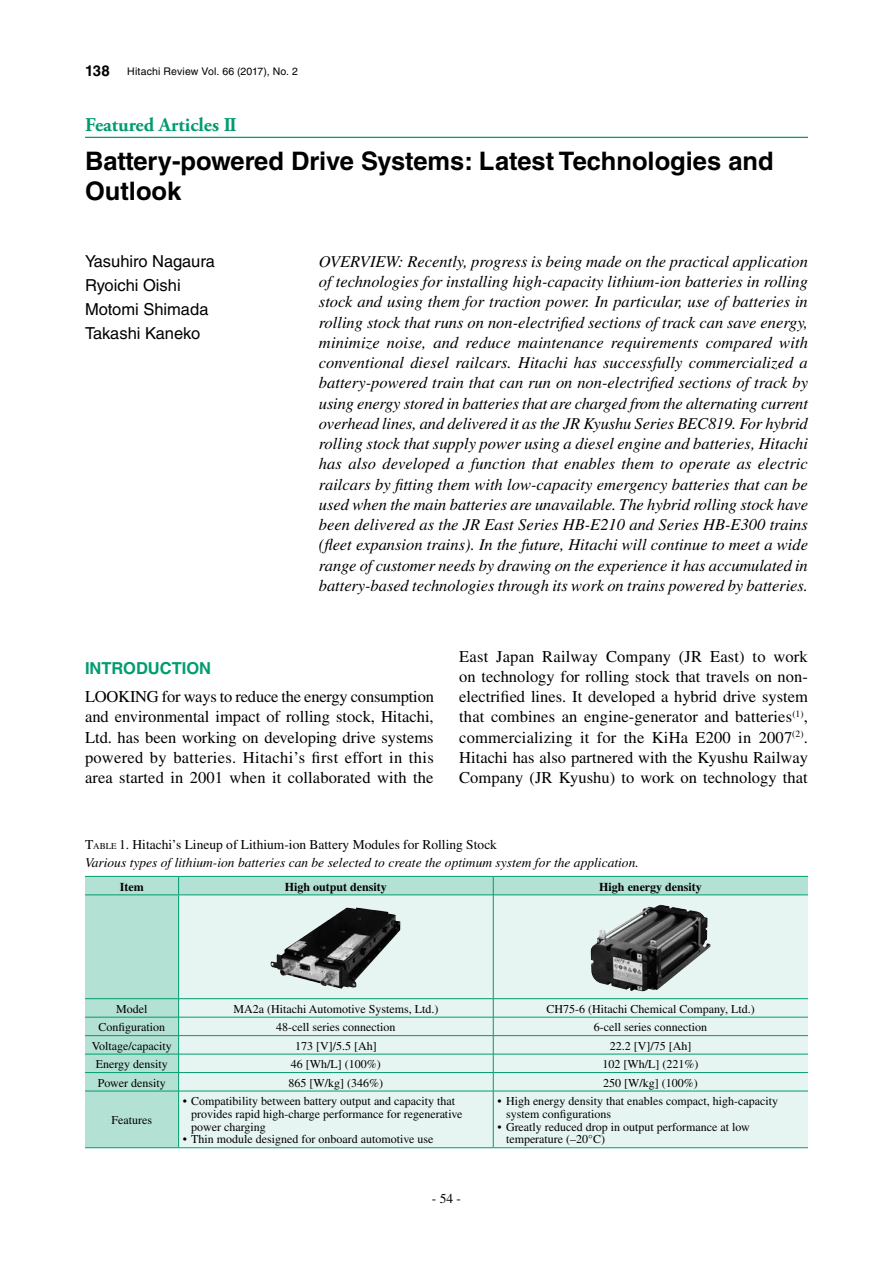
<style>
.page{position:relative;width:893px;height:1263px;background:#fff}
.page>*{position:absolute;margin:0;border:0;box-sizing:border-box;transform-origin:0 0}
.t1{font:700 25.5px/30px "Helvetica LT Std";color:#000}
.t2{font:700 19.5px "Adobe Garamond Pro";color:#009c70}
.t3{font:italic 16.5px/20.2px "Times LT Std";letter-spacing:-.005em;color:#000;text-align:justify}
.t4{font:16.5px/20.2px "Times LT Std";letter-spacing:.005em;color:#000;text-align:justify}
.t5{font:16.5px/24px "Helvetica LT Std";color:#000}
.t6{font:700 16.5px "Helvetica LT Std";color:#009c70}
.t7{font:700 15px "Helvetica LT Std";color:#000}
.t8{font:italic 13.5px/18px "Times LT Std";color:#000}
.t9{font:13.5px "Times LT Std";color:#000}
.t10{font:12px/12.8px "Times LT Std";color:#000}
.t11{font:700 12px "Times LT Std";color:#000}
.t12{font:10.5px "Helvetica LT Std";letter-spacing:.015em;color:#000}
.s1{font-style:normal}
.s2{font-style:normal;font-size:9px}
</style>
<div class="page">
<hr style="left:85px;top:137px;width:723px;height:1px;background:#009c70">
<div style="left:85px;top:877px;width:723px;height:270px;background:#b3e1d4"></div>
<div style="left:179px;top:895px;width:629px;height:252px;background:#e6f5f1"></div>
<hr style="left:85px;top:876px;width:94px;height:1px;background:#009c70">
<hr style="left:179px;top:876px;width:314px;height:1px;background:#009c70">
<hr style="left:493px;top:876px;width:315px;height:1px;background:#009c70">
<hr style="left:85px;top:894px;width:94px;height:1px;background:#009c70">
<hr style="left:179px;top:894px;width:314px;height:1px;background:#009c70">
<hr style="left:493px;top:894px;width:315px;height:1px;background:#009c70">
<hr style="left:85px;top:1147px;width:94px;height:1px;background:#009c70">
<hr style="left:179px;top:1147px;width:314px;height:1px;background:#009c70">
<hr style="left:493px;top:1147px;width:315px;height:1px;background:#009c70">
<svg style="left:178px;top:877px;width:1px;height:17px"></svg>
<hr style="left:178px;top:895px;width:1px;height:103px;background:#009c70">
<svg style="left:178px;top:999px;width:1px;height:92px"></svg>
<hr style="left:178px;top:1091px;width:1px;height:56px;background:#009c70">
<hr style="left:85px;top:998px;width:94px;height:1px;background:#009c70">
<hr style="left:179px;top:998px;width:314px;height:1px;background:#009c70">
<hr style="left:493px;top:998px;width:315px;height:1px;background:#009c70">
<hr style="left:85px;top:1017px;width:94px;height:1px;background:#009c70">
<hr style="left:179px;top:1017px;width:314px;height:1px;background:#009c70">
<hr style="left:493px;top:1017px;width:315px;height:1px;background:#009c70">
<hr style="left:85px;top:1035px;width:94px;height:1px;background:#009c70">
<hr style="left:179px;top:1035px;width:314px;height:1px;background:#009c70">
<hr style="left:493px;top:1035px;width:315px;height:1px;background:#009c70">
<hr style="left:85px;top:1054px;width:94px;height:1px;background:#009c70">
<hr style="left:179px;top:1054px;width:314px;height:1px;background:#009c70">
<hr style="left:493px;top:1054px;width:315px;height:1px;background:#009c70">
<hr style="left:85px;top:1072px;width:94px;height:1px;background:#009c70">
<hr style="left:179px;top:1072px;width:314px;height:1px;background:#009c70">
<hr style="left:493px;top:1072px;width:315px;height:1px;background:#009c70">
<hr style="left:85px;top:1091px;width:94px;height:1px;background:#009c70">
<hr style="left:179px;top:1091px;width:314px;height:1px;background:#009c70">
<hr style="left:493px;top:1091px;width:315px;height:1px;background:#009c70">
<svg style="left:493px;top:877px;width:1px;height:18px"></svg>
<hr style="left:493px;top:895px;width:1px;height:103px;background:#009c70">
<svg style="left:493px;top:999px;width:1px;height:92px"></svg>
<hr style="left:493px;top:1091px;width:1px;height:56px;background:#009c70">
<img style="left:270px;top:907px;width:130px;height:82px">
<img style="left:590px;top:905px;width:120px;height:87px">
<p class="t7" style="left:85px;top:62px;width:26px">138</p>
<p class="t12" style="left:127px;top:65px;width:172px">Hitachi Review Vol. 66 (2017), No. 2</p>
<p class="t2" style="left:85px;top:113px;width:153px">Featured Articles II</p>
<h1 class="t1" style="left:85px;top:146px;width:690px">Battery-powered Drive Systems: Latest Technologies and<br>Outlook</h1>
<p class="t5" style="left:85px;top:249px;width:131px">Yasuhiro Nagaura<br>Ryoichi Oishi<br>Motomi Shimada<br>Takashi Kaneko</p>
<p class="t3" style="left:319px;top:251px;width:491px">OVERVIEW: Recently, progress is being made on the practical application of technologies for installing high-capacity lithium-ion batteries in rolling stock and using them for traction power. In particular, use of batteries in rolling stock that runs on non-electrified sections of track can save energy, minimize noise, and reduce maintenance requirements compared with conventional diesel railcars. Hitachi has successfully commercialized a battery-powered train that can run on non-electrified sections of track by using energy stored in batteries that are charged from the alternating current overhead lines, and delivered it as the JR Kyushu Series BEC819. For hybrid rolling stock that supply power using a diesel engine and batteries, Hitachi has also developed a function that enables them to operate as electric railcars by fitting them with low-capacity emergency batteries that can be used when the main batteries are unavailable. The hybrid rolling stock have been delivered as the JR East Series HB-E210 and Series HB-E300 trains (fleet expansion trains). In the future, Hitachi will continue to meet a wide range of customer needs by drawing on the experience it has accumulated in battery-based technologies through its work on trains powered by batteries.</p>
<p class="t6" style="left:85px;top:658px;width:128px">INTRODUCTION</p>
<p class="t4" style="left:85px;top:686px;width:350px">LOOKING for ways to reduce the energy consumption and environmental impact of rolling stock, Hitachi, Ltd. has been working on developing drive systems powered by batteries. Hitachi’s first effort in this area started in 2001 when it collaborated with the</p>
<p class="t4" style="left:459px;top:646px;width:350px">East Japan Railway Company (JR East) to work on technology for rolling stock that travels on non&shy;electrified lines. It developed a hybrid drive system that combines an engine-generator and batteries<sup>(1)</sup>, commercializing it for the KiHa E200 in 2007<sup>(2)</sup>.<br>Hitachi has also partnered with the Kyushu Railway Company (JR Kyushu) to work on technology that</p>
<p class="t8" style="left:85px;top:836px;width:555px"><span class="s1">T</span><span class="s2">ABLE</span> <span class="s1">1. Hitachi’s Lineup of Lithium-ion Battery Modules for Rolling Stock<br></span>Various types of lithium-ion batteries can be selected to create the optimum system for the application.</p>
<p class="t11" style="left:120px;top:879px;width:25px">Item</p>
<p class="t11" style="left:285px;top:879px;width:104px">High output density</p>
<p class="t11" style="left:599px;top:879px;width:104px">High energy density</p>
<p class="t10" style="left:116px;top:1002px;width:33px">Model</p>
<p class="t10" style="left:233px;top:1002px;width:206px">MA2a (Hitachi Automotive Systems, Ltd.)</p>
<p class="t10" style="left:546px;top:1002px;width:210px">CH75-6 (Hitachi Chemical Company, Ltd.)</p>
<p class="t10" style="left:98px;top:1021px;width:68px">Configuration</p>
<p class="t10" style="left:276px;top:1021px;width:121px">48-cell series connection</p>
<p class="t10" style="left:594px;top:1021px;width:115px">6-cell series connection</p>
<p class="t10" style="left:92px;top:1039px;width:81px">Voltage/capacity</p>
<p class="t10" style="left:295px;top:1039px;width:83px">173 [V]/5.5 [Ah]</p>
<p class="t10" style="left:610px;top:1039px;width:83px">22.2 [V]/75 [Ah]</p>
<p class="t10" style="left:96px;top:1058px;width:74px">Energy density</p>
<p class="t10" style="left:291px;top:1058px;width:91px">46 [Wh/L] (100%)</p>
<p class="t10" style="left:603px;top:1058px;width:97px">102 [Wh/L] (221%)</p>
<p class="t10" style="left:98px;top:1076px;width:70px">Power density</p>
<p class="t10" style="left:289px;top:1076px;width:96px">865 [W/kg] (346%)</p>
<p class="t10" style="left:603px;top:1076px;width:96px">250 [W/kg] (100%)</p>
<p class="t10" style="left:111px;top:1114px;width:42px">Features</p>
<p class="t10" style="left:506px;top:1095px;width:274px;text-indent:-9px">• High energy density that enables compact, high-capacity system configurations</p>
<p class="t10" style="left:506px;top:1120px;width:245px;text-indent:-9px">• Greatly reduced drop in output performance at low temperature (–20°C)</p>
<p class="t10" style="left:191px;top:1095px;width:273px;text-indent:-9px">• Compatibility between battery output and capacity that provides rapid high-charge performance for regenerative power charging</p>
<p class="t10" style="left:183px;top:1133px;width:252px">• Thin module designed for onboard automotive use</p>
<p class="t9" style="left:432px;top:1190px;width:31px">- 54 -</p>
</div>
